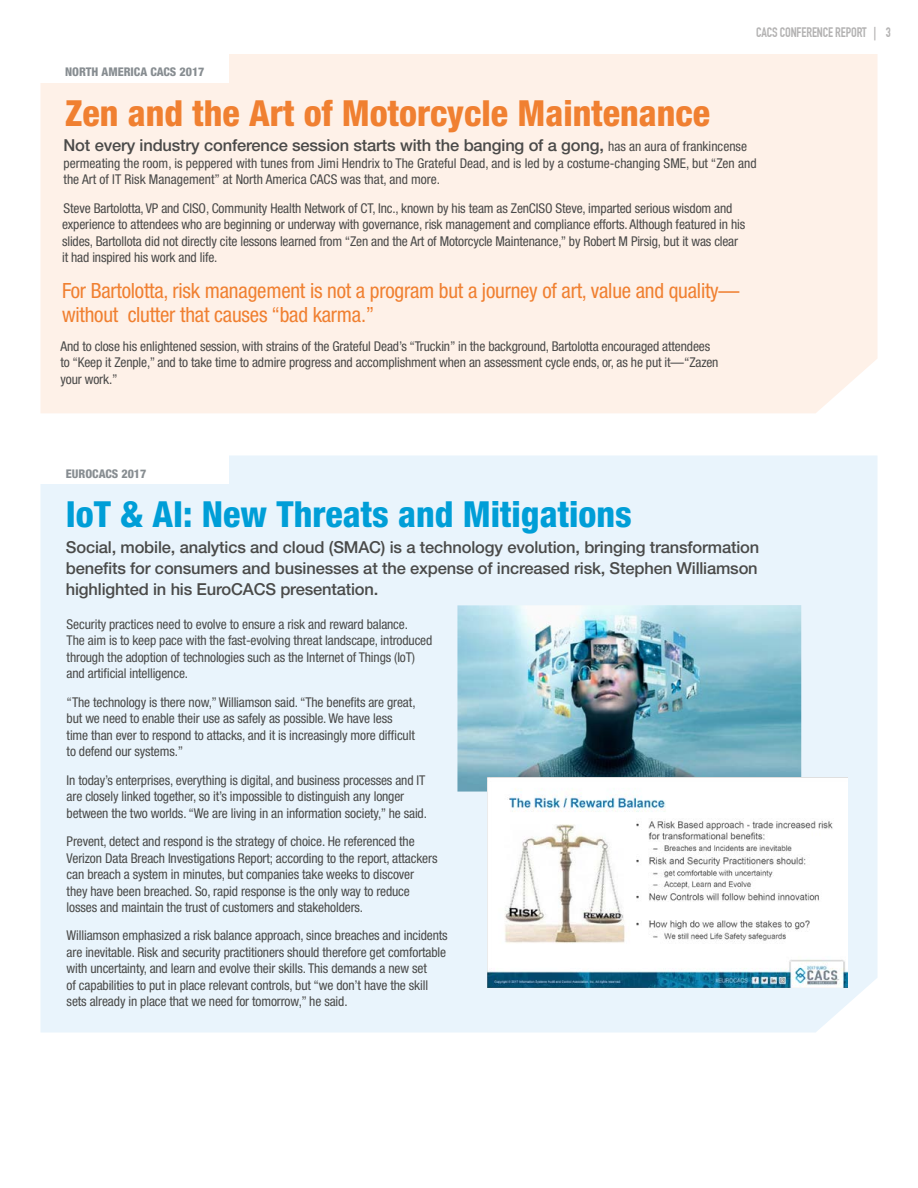
<style>
.page{position:relative;width:918px;height:1188px;background:#fff}
.page>*{position:absolute;margin:0;border:0;box-sizing:border-box;transform-origin:0 0}
.t1{font:800 condensed 36px "Helvetica Neue LT Std";color:#f08031}
.t2{font:800 condensed 36px "Helvetica Neue LT Std";color:#009ed7}
.t3{font:condensed 21px/24px "Helvetica Neue LT Std";letter-spacing:-.01em;color:#f08031}
.t4{font:500 16.5px/21px "Helvetica Neue LT Std";letter-spacing:-.01em;color:#4a4a49;text-align:justify}
.t5{font:condensed 13.5px/16.5px "Helvetica Neue LT Std";letter-spacing:-.01em;color:#4a4a49}
.t6{font:700 13.5px "DIN Condensed";letter-spacing:-.01em;color:#b3b2b2}
.t7{font:800 condensed 12px "Helvetica Neue LT Std";color:#878d91}
.s1{font-weight:400;font-stretch:condensed;font-size:13.5px}
</style>
<div class="page">
<div style="left:40px;top:54px;width:838px;height:359px;background:#fef1e8"></div>
<div style="left:40px;top:54px;width:189px;height:28px;background:#fff"></div>
<div style="left:40px;top:455px;width:838px;height:578px;background:#e9f4fc"></div>
<div style="left:40px;top:455px;width:189px;height:29px;background:#fff"></div>
<img style="left:457px;top:605px;width:344px;height:187px">
<img style="left:488px;top:778px;width:359px;height:209px">
<p class="t6" style="left:756px;top:24px;width:136px">CACS CONFERENCE REPORT | 3</p>
<p class="t7" style="left:65px;top:64px;width:141px">NORTH AMERICA CACS 2017</p>
<h1 class="t1" style="left:65px;top:90px;width:647px">Zen and the Art of Motorcycle Maintenance</h1>
<p class="t4" style="left:64px;top:135px;width:685px">Not every industry conference session starts with the banging of a gong, <span class="s1">has an aura of frankincense</span></p>
<p class="t5" style="left:64px;top:154px;width:695px">permeating the room, is peppered with tunes from Jimi Hendrix to The Grateful Dead, and is led by a costume-changing SME, but “Zen and the Art of IT Risk Management” at North America CACS was that, and more.</p>
<p class="t5" style="left:62px;top:199px;width:685px">Steve Bartolotta, VP and CISO, Community Health Network of CT, Inc., known by his team as ZenCISO Steve, imparted serious wisdom and experience to attendees who are beginning or underway with governance, risk management and compliance efforts. Although featured in his slides, Bartollota did not directly cite lessons learned from “Zen and the Art of Motorcycle Maintenance,” by Robert M Pirsig, but it was clear it had inspired his work and life.</p>
<h2 class="t3" style="left:62px;top:279px;width:679px">For Bartolotta, risk management is not a program but a journey of art, value and quality— without clutter that causes “bad karma.”</h2>
<p class="t5" style="left:61px;top:337px;width:660px">And to close his enlightened session, with strains of the Grateful Dead’s “Truckin” in the background, Bartolotta encouraged attendees to “Keep it Zenple,” and to take time to admire progress and accomplishment when an assessment cycle ends, or, as he put it—“Zazen your work.”</p>
<p class="t7" style="left:66px;top:466px;width:82px">EUROCACS 2017</p>
<h1 class="t2" style="left:66px;top:492px;width:567px">IoT &amp; AI: New Threats and Mitigations</h1>
<p class="t4" style="left:66px;top:536px;width:695px">Social, mobile, analytics and cloud (SMAC) is a technology evolution, bringing transformation benefits for consumers and businesses at the expense of increased risk, Stephen Williamson highlighted in his EuroCACS presentation.</p>
<p class="t5" style="left:67px;top:615px;width:367px">Security practices need to evolve to ensure a risk and reward balance.<br>The aim is to keep pace with the fast-evolving threat landscape, introduced through the adoption of technologies such as the Internet of Things (IoT) and artificial intelligence.</p>
<p class="t5" style="left:67px;top:693px;width:350px">“The technology is there now,” Williamson said. “The benefits are great, but we need to enable their use as safely as possible. We have less time than ever to respond to attacks, and it is increasingly more difficult to defend our systems.”</p>
<p class="t5" style="left:67px;top:771px;width:362px">In today’s enterprises, everything is digital, and business processes and IT are closely linked together, so it’s impossible to distinguish any longer between the two worlds. “We are living in an information society,” he said.</p>
<p class="t5" style="left:67px;top:833px;width:372px">Prevent, detect and respond is the strategy of choice. He referenced the Verizon Data Breach Investigations Report; according to the report, attackers can breach a system in minutes, but companies take weeks to discover they have been breached. So, rapid response is the only way to reduce losses and maintain the trust of customers and stakeholders.</p>
<p class="t5" style="left:67px;top:927px;width:383px">Williamson emphasized a risk balance approach, since breaches and incidents are inevitable. Risk and security practitioners should therefore get comfortable with uncertainty, and learn and evolve their skills. This demands a new set<br>of capabilities to put in place relevant controls, but “we don’t have the skill sets already in place that we need for tomorrow,” he said.</p>
</div>
